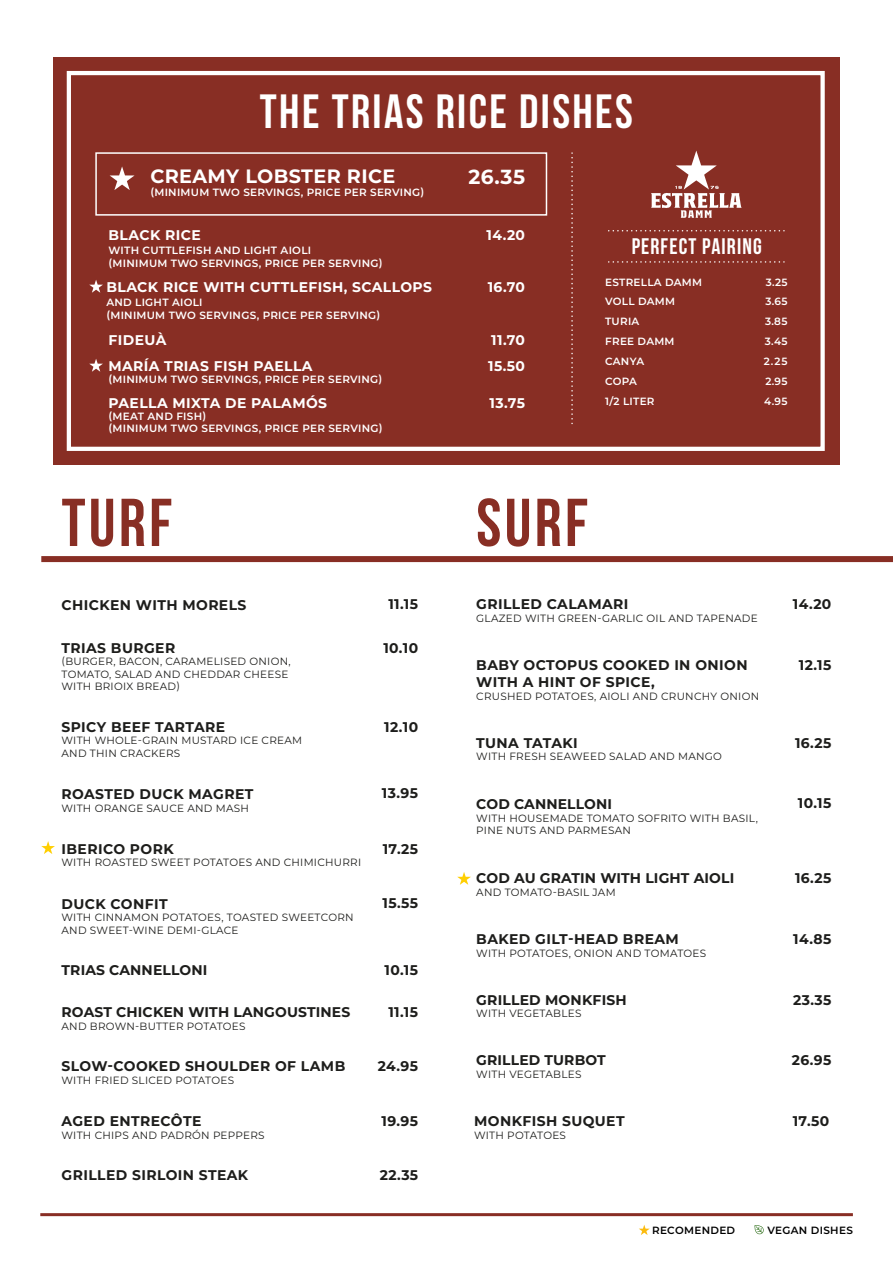
<style>
.page{position:relative;width:893px;height:1264px;background:#fff}
.page>*{position:absolute;margin:0;border:0;box-sizing:border-box;transform-origin:0 0}
.t1{font:67.5px "Bebas Neue";letter-spacing:.05em;color:#882e24}
.t2{font:48px "Bebas Neue";letter-spacing:.05em;color:#fff}
.t3{font:22.5px "Bebas Neue";letter-spacing:.05em;color:#fff}
.t4{font:700 20.4px "Montserrat";color:#fff}
.t5{font:700 19.35px "Montserrat";letter-spacing:.02em;color:#fff}
.t6{font:700 14.1px/16.8px "Montserrat";letter-spacing:.03em;color:#1d1d1b}
.t7{font:700 14.1px "Montserrat";letter-spacing:.03em;color:#fff}
.t8{font:700 14.1px "Montserrat";letter-spacing:.01em;color:#1d1d1b}
.t9{font:10.5px/12.6px "Montserrat";letter-spacing:.025em;color:#1d1d1b}
.t10{font:600 10.5px/13.5px "Montserrat";letter-spacing:.025em;color:#fff}
.t11{font:600 10.5px "Montserrat";letter-spacing:.03em;color:#000}
</style>
<div class="page">
<div style="left:53px;top:57px;width:786px;height:407px;background:#882e24"></div>
<div style="left:67px;top:71px;width:757px;height:380px;border:4px solid #fff"></div>
<svg style="left:89px;top:280px;width:14px;height:13px"></svg>
<svg style="left:110px;top:167px;width:24px;height:23px"></svg>
<svg style="left:89px;top:359px;width:14px;height:13px"></svg>
<svg style="left:571px;top:153px;width:2px;height:271px"></svg>
<svg style="left:609px;top:261px;width:176px;height:2px"></svg>
<svg style="left:609px;top:230px;width:176px;height:1px"></svg>
<svg style="left:651px;top:151px;width:90px;height:67px"></svg>
<div style="left:95px;top:152px;width:452px;height:64px;border:2px solid #fff"></div>
<svg style="left:457px;top:872px;width:14px;height:13px"></svg>
<svg style="left:41px;top:841px;width:14px;height:13px"></svg>
<div style="left:41px;top:556px;width:852px;height:6px;background:#882e24"></div>
<svg style="left:639px;top:1225px;width:10px;height:10px"></svg>
<svg style="left:754px;top:1225px;width:10px;height:9px"></svg>
<hr style="left:40px;top:1213px;width:813px;height:3px;background:#882e24">
<h2 class="t2" style="left:260px;top:85px;width:374px">THE TRIAS RICE DISHES</h2>
<h3 class="t5" style="left:150px;top:162px;width:246px">CREAMY LOBSTER RICE</h3>
<p class="t10" style="left:150px;top:185px;width:275px">(MINIMUM TWO SERVINGS, PRICE PER SERVING)</p>
<h3 class="t4" style="left:468px;top:162px;width:58px">26.35</h3>
<h3 class="t7" style="left:108px;top:225px;width:94px">BLACK RICE</h3>
<p class="t10" style="left:108px;top:243px;width:275px">WITH CUTTLEFISH AND LIGHT AIOLI<br>(MINIMUM TWO SERVINGS, PRICE PER SERVING)</p>
<h3 class="t7" style="left:486px;top:225px;width:40px">14.20</h3>
<h3 class="t7" style="left:106px;top:277px;width:327px">BLACK RICE WITH CUTTLEFISH, SCALLOPS</h3>
<p class="t10" style="left:106px;top:295px;width:275px">AND LIGHT AIOLI<br>(MINIMUM TWO SERVINGS, PRICE PER SERVING)</p>
<h3 class="t7" style="left:488px;top:277px;width:39px">16.70</h3>
<h3 class="t7" style="left:108px;top:329px;width:59px">FIDEUÀ</h3>
<h3 class="t7" style="left:491px;top:329px;width:35px">11.70</h3>
<h3 class="t7" style="left:108px;top:356px;width:206px">MARÍA TRIAS FISH PAELLA</h3>
<p class="t10" style="left:108px;top:372px;width:275px">(MINIMUM TWO SERVINGS, PRICE PER SERVING)</p>
<h3 class="t7" style="left:108px;top:393px;width:220px">PAELLA MIXTA DE PALAMÓS</h3>
<p class="t10" style="left:108px;top:410px;width:275px;line-height:12px">(MEAT AND FISH)<br>(MINIMUM TWO SERVINGS, PRICE PER SERVING)</p>
<h3 class="t7" style="left:488px;top:356px;width:38px">15.50</h3>
<h3 class="t7" style="left:489px;top:393px;width:37px">13.75</h3>
<h3 class="t3" style="left:631px;top:234px;width:132px">PERFECT PAIRING</h3>
<p class="t10" style="left:605px;top:274px;width:98px">ESTRELLA DAMM</p>
<p class="t10" style="left:766px;top:274px;width:23px">3.25</p>
<p class="t10" style="left:605px;top:294px;width:71px">VOLL DAMM</p>
<p class="t10" style="left:765px;top:294px;width:23px">3.65</p>
<p class="t10" style="left:605px;top:314px;width:36px">TURIA</p>
<p class="t10" style="left:765px;top:314px;width:24px">3.85</p>
<p class="t10" style="left:605px;top:334px;width:71px">FREE DAMM</p>
<p class="t10" style="left:765px;top:334px;width:24px">3.45</p>
<p class="t10" style="left:605px;top:354px;width:40px">CANYA</p>
<p class="t10" style="left:764px;top:354px;width:25px">2.25</p>
<p class="t10" style="left:605px;top:374px;width:33px">COPA</p>
<p class="t10" style="left:765px;top:374px;width:24px">2.95</p>
<p class="t10" style="left:605px;top:394px;width:51px">1/2 LITER</p>
<p class="t10" style="left:764px;top:394px;width:25px">4.95</p>
<h1 class="t1" style="left:62px;top:485px;width:112px">TURF</h1>
<h1 class="t1" style="left:476px;top:485px;width:113px">SURF</h1>
<h3 class="t6" style="left:62px;top:596px;width:186px">CHICKEN WITH MORELS</h3>
<h3 class="t6" style="left:388px;top:595px;width:31px">11.15</h3>
<h3 class="t6" style="left:62px;top:638px;width:115px">TRIAS BURGER</h3>
<p class="t9" style="left:62px;top:655px;width:231px">(BURGER, BACON, CARAMELISED ONION,<br>TOMATO, SALAD AND CHEDDAR CHEESE<br>WITH BRIOIX BREAD)</p>
<h3 class="t6" style="left:383px;top:638px;width:36px">10.10</h3>
<h3 class="t6" style="left:62px;top:717px;width:165px">SPICY BEEF TARTARE</h3>
<p class="t9" style="left:62px;top:734px;width:242px">WITH WHOLE-GRAIN MUSTARD ICE CREAM<br>AND THIN CRACKERS</p>
<h3 class="t6" style="left:384px;top:717px;width:35px">12.10</h3>
<h3 class="t6" style="left:62px;top:785px;width:193px">ROASTED DUCK MAGRET</h3>
<p class="t9" style="left:62px;top:801px;width:189px">WITH ORANGE SAUCE AND MASH</p>
<h3 class="t6" style="left:382px;top:784px;width:38px">13.95</h3>
<h3 class="t6" style="left:62px;top:839px;width:114px">IBERICO PORK</h3>
<p class="t9" style="left:62px;top:856px;width:301px">WITH ROASTED SWEET POTATOES AND CHIMICHURRI</p>
<h3 class="t6" style="left:383px;top:839px;width:37px">17.25</h3>
<h3 class="t6" style="left:62px;top:894px;width:108px">DUCK CONFIT</h3>
<p class="t9" style="left:62px;top:910px;width:294px">WITH CINNAMON POTATOES, TOASTED SWEETCORN<br>AND SWEET-WINE DEMI-GLACE</p>
<h3 class="t6" style="left:382px;top:893px;width:37px">15.55</h3>
<h3 class="t8" style="left:62px;top:960px;width:147px">TRIAS CANNELLONI</h3>
<h3 class="t6" style="left:384px;top:961px;width:35px">10.15</h3>
<h3 class="t8" style="left:62px;top:1002px;width:290px">ROAST CHICKEN WITH LANGOUSTINES</h3>
<p class="t9" style="left:62px;top:1019px;width:186px">AND BROWN-BUTTER POTATOES</p>
<h3 class="t6" style="left:388px;top:1003px;width:31px">11.15</h3>
<h3 class="t6" style="left:62px;top:1057px;width:285px">SLOW-COOKED SHOULDER OF LAMB</h3>
<p class="t9" style="left:62px;top:1073px;width:174px">WITH FRIED SLICED POTATOES</p>
<h3 class="t6" style="left:378px;top:1057px;width:42px">24.95</h3>
<h3 class="t6" style="left:62px;top:1112px;width:141px">AGED ENTRECÔTE</h3>
<p class="t9" style="left:62px;top:1128px;width:205px">WITH CHIPS AND PADRÓN PEPPERS</p>
<h3 class="t6" style="left:381px;top:1112px;width:38px">19.95</h3>
<h3 class="t6" style="left:62px;top:1166px;width:188px">GRILLED SIRLOIN STEAK</h3>
<h3 class="t6" style="left:380px;top:1166px;width:40px">22.35</h3>
<h3 class="t6" style="left:476px;top:595px;width:154px">GRILLED CALAMARI</h3>
<p class="t9" style="left:476px;top:612px;width:283px">GLAZED WITH GREEN-GARLIC OIL AND TAPENADE</p>
<h3 class="t6" style="left:793px;top:595px;width:40px">14.20</h3>
<h3 class="t6" style="left:476px;top:656px;width:273px">BABY OCTOPUS COOKED IN ONION<br>WITH A HINT OF SPICE,</h3>
<p class="t9" style="left:476px;top:689px;width:284px">CRUSHED POTATOES, AIOLI AND CRUNCHY ONION</p>
<h3 class="t6" style="left:799px;top:656px;width:34px">12.15</h3>
<h3 class="t6" style="left:476px;top:733px;width:103px">TUNA TATAKI</h3>
<p class="t9" style="left:476px;top:750px;width:247px">WITH FRESH SEAWEED SALAD AND MANGO</p>
<h3 class="t6" style="left:795px;top:733px;width:38px">16.25</h3>
<h3 class="t8" style="left:476px;top:794px;width:137px">COD CANNELLONI</h3>
<p class="t9" style="left:476px;top:811px;width:283px">WITH HOUSEMADE TOMATO SOFRITO WITH BASIL,<br>PINE NUTS AND PARMESAN</p>
<h3 class="t6" style="left:798px;top:794px;width:35px">10.15</h3>
<h3 class="t8" style="left:476px;top:868px;width:259px">COD AU GRATIN WITH LIGHT AIOLI</h3>
<p class="t9" style="left:476px;top:885px;width:141px">AND TOMATO-BASIL JAM</p>
<h3 class="t6" style="left:795px;top:868px;width:38px">16.25</h3>
<h3 class="t6" style="left:476px;top:930px;width:204px">BAKED GILT-HEAD BREAM</h3>
<p class="t9" style="left:476px;top:946px;width:231px">WITH POTATOES, ONION AND TOMATOES</p>
<h3 class="t6" style="left:793px;top:930px;width:40px">14.85</h3>
<h3 class="t6" style="left:476px;top:990px;width:152px">GRILLED MONKFISH</h3>
<p class="t9" style="left:476px;top:1007px;width:107px">WITH VEGETABLES</p>
<h3 class="t6" style="left:793px;top:990px;width:40px">23.35</h3>
<h3 class="t8" style="left:476px;top:1050px;width:131px">GRILLED TURBOT</h3>
<p class="t9" style="left:476px;top:1067px;width:107px">WITH VEGETABLES</p>
<h3 class="t6" style="left:791px;top:1051px;width:41px">26.95</h3>
<h3 class="t6" style="left:474px;top:1112px;width:152px">MONKFISH SUQUET</h3>
<h3 class="t6" style="left:793px;top:1112px;width:38px">17.50</h3>
<p class="t9" style="left:474px;top:1128px;width:93px">WITH POTATOES</p>
<p class="t11" style="left:652px;top:1223px;width:85px">RECOMENDED</p>
<p class="t11" style="left:767px;top:1223px;width:87px">VEGAN DISHES</p>
</div>
